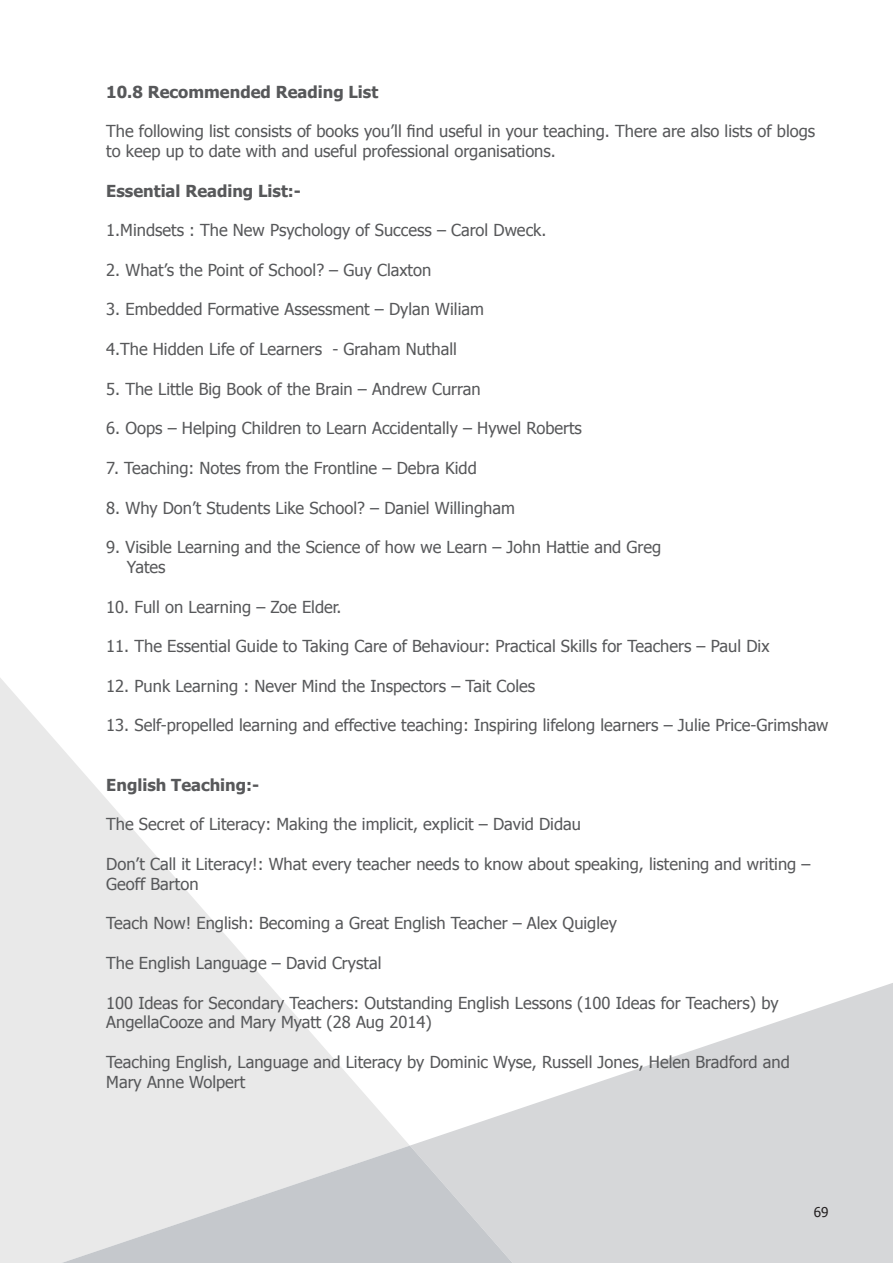
<style>
.page{position:relative;width:893px;height:1263px;background:#fff}
.page>*{position:absolute;margin:0;border:0;box-sizing:border-box;transform-origin:0 0}
.t1{font:16.5px/19.8px "Tahoma";color:#57585a}
.t2{font:700 16.5px "Tahoma";color:#57585a}
.t3{font:13.5px "Tahoma";color:#231f20}
</style>
<div class="page">
<svg style="left:1px;top:679px;width:408px;height:584px;fill:#e9e9e9"></svg>
<svg style="left:412px;top:983px;width:481px;height:280px;fill:#d6d7d9"></svg>
<svg style="left:35px;top:1145px;width:485px;height:118px;background:#d6d7d9"></svg>
<svg style="left:0;top:678px;width:1px;height:585px"></svg>
<p class="t2" style="left:106px;top:80px;width:274px">10.8 Recommended Reading List</p>
<p class="t1" style="left:106px;top:121px;width:710px">The following list consists of books you’ll find useful in your teaching. There are also lists of blogs to keep up to date with and useful professional organisations.</p>
<p class="t2" style="left:106px;top:179px;width:196px">Essential Reading List:-</p>
<p class="t1" style="left:106px;top:220px;width:442px">1.Mindsets : The New Psychology of Success – Carol Dweck.</p>
<p class="t1" style="left:106px;top:259px;width:326px">2. What’s the Point of School? – Guy Claxton</p>
<p class="t1" style="left:106px;top:299px;width:379px">3. Embedded Formative Assessment – Dylan Wiliam</p>
<p class="t1" style="left:106px;top:338px;width:352px">4.The Hidden Life of Learners - Graham Nuthall</p>
<p class="t1" style="left:106px;top:378px;width:376px">5. The Little Big Book of the Brain – Andrew Curran</p>
<p class="t1" style="left:106px;top:418px;width:477px">6. Oops – Helping Children to Learn Accidentally – Hywel Roberts</p>
<p class="t1" style="left:106px;top:457px;width:372px">7. Teaching: Notes from the Frontline – Debra Kidd</p>
<p class="t1" style="left:106px;top:497px;width:410px">8. Why Don’t Students Like School? – Daniel Willingham</p>
<p class="t1" style="left:106px;top:536px;width:556px">9. Visible Learning and the Science of how we Learn – John Hattie and Greg</p>
<p class="t1" style="left:127px;top:556px;width:40px">Yates</p>
<p class="t1" style="left:106px;top:596px;width:237px">10. Full on Learning – Zoe Elder.</p>
<p class="t1" style="left:106px;top:635px;width:665px">11. The Essential Guide to Taking Care of Behaviour: Practical Skills for Teachers – Paul Dix</p>
<p class="t1" style="left:106px;top:675px;width:430px">12. Punk Learning : Never Mind the Inspectors – Tait Coles</p>
<p class="t1" style="left:106px;top:715px;width:724px">13. Self-propelled learning and effective teaching: Inspiring lifelong learners – Julie Price-Grimshaw</p>
<p class="t2" style="left:106px;top:773px;width:155px">English Teaching:-</p>
<p class="t1" style="left:106px;top:814px;width:476px">The Secret of Literacy: Making the implicit, explicit – David Didau</p>
<p class="t1" style="left:106px;top:853px;width:706px">Don’t Call it Literacy!: What every teacher needs to know about speaking, listening and writing –<br>Geoff Barton</p>
<p class="t1" style="left:106px;top:913px;width:512px">Teach Now! English: Becoming a Great English Teacher – Alex Quigley</p>
<p class="t1" style="left:106px;top:952px;width:277px">The English Language – David Crystal</p>
<p class="t1" style="left:106px;top:992px;width:674px">100 Ideas for Secondary Teachers: Outstanding English Lessons (100 Ideas for Teachers) by<br>AngellaCooze and Mary Myatt (28 Aug 2014)</p>
<p class="t1" style="left:106px;top:1051px;width:685px">Teaching English, Language and Literacy by Dominic Wyse, Russell Jones, Helen Bradford and<br>Mary Anne Wolpert</p>
<p class="t3" style="left:814px;top:1203px;width:16px">69</p>
</div>
